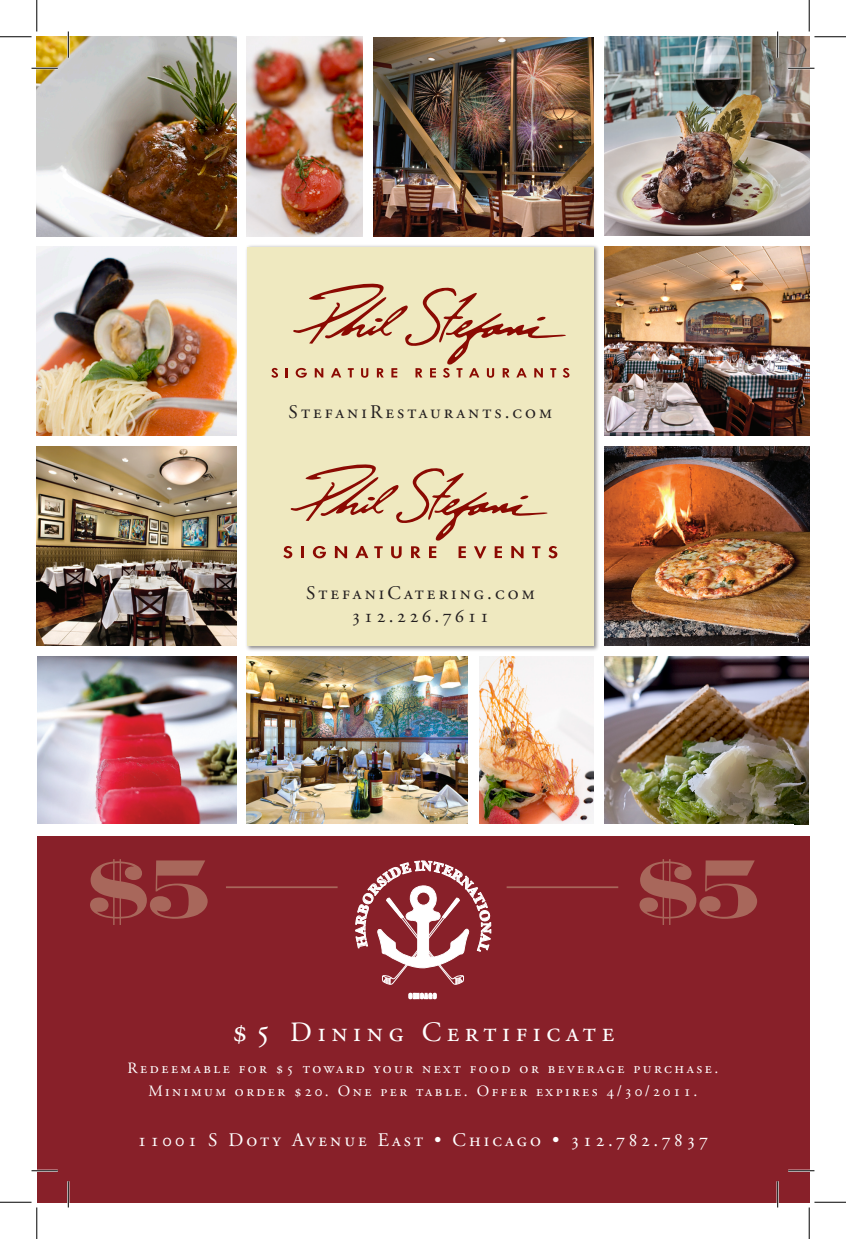
<style>
.page{position:relative;width:846px;height:1239px;background:#fff}
.page>*{position:absolute;margin:0;border:0;box-sizing:border-box;transform-origin:0 0}
.t1{font:700 84px "Engravers";color:#a8675b}
.t2{font:28px "Adobe Garamond Pro";letter-spacing:.2em;color:#fff}
.t3{font:19.25px "Adobe Garamond Pro";letter-spacing:.16em;color:#231f20}
.t4{font:19.25px "Adobe Garamond Pro";letter-spacing:.16em;color:#fff}
.t5{font:15.75px "Adobe Garamond Pro";letter-spacing:.16em;color:#fff}
.s1{font-size:33.25px}
</style>
<div class="page">
<div style="left:244px;top:244px;width:356px;height:408px;background:#231f20;opacity:.5"></div>
<div style="left:247px;top:247px;width:346px;height:399px;background:#efe9c0"></div>
<img style="left:37px;top:37px;width:199px;height:199px">
<img style="left:37px;top:247px;width:199px;height:189px">
<img style="left:37px;top:446px;width:199px;height:200px">
<img style="left:38px;top:656px;width:198px;height:168px">
<img style="left:247px;top:37px;width:115px;height:199px">
<img style="left:479px;top:656px;width:114px;height:168px">
<img style="left:373px;top:38px;width:220px;height:198px">
<img style="left:247px;top:656px;width:220px;height:168px">
<img style="left:604px;top:37px;width:204px;height:198px">
<img style="left:604px;top:247px;width:204px;height:189px">
<img style="left:604px;top:446px;width:204px;height:200px">
<img style="left:604px;top:656px;width:204px;height:168px">
<div style="left:37px;top:836px;width:771px;height:366px;background:#882029"></div>
<svg style="left:271px;top:368px;width:7px;height:10px"></svg>
<svg style="left:286px;top:283px;width:283px;height:95px"></svg>
<svg style="left:283px;top:464px;width:274px;height:94px"></svg>
<hr style="left:226px;top:886px;width:111px;height:2px;background:#a8675b">
<hr style="left:506px;top:886px;width:112px;height:2px;background:#a8675b">
<hr style="left:32px;top:67px;width:26px;height:2px;background:#fff">
<hr style="left:788px;top:67px;width:26px;height:2px;background:#fff">
<hr style="left:32px;top:1170px;width:26px;height:2px;background:#fff">
<hr style="left:788px;top:1170px;width:26px;height:2px;background:#fff">
<hr style="left:67px;top:32px;width:2px;height:26px;background:#fff">
<hr style="left:67px;top:1181px;width:2px;height:27px;background:#fff">
<hr style="left:776px;top:32px;width:2px;height:26px;background:#fff">
<hr style="left:776px;top:1181px;width:2px;height:27px;background:#fff">
<svg style="left:32px;top:68px;width:26px;height:1px"></svg>
<svg style="left:788px;top:68px;width:26px;height:1px"></svg>
<svg style="left:32px;top:1170px;width:26px;height:1px"></svg>
<svg style="left:788px;top:1170px;width:26px;height:1px"></svg>
<svg style="left:68px;top:32px;width:1px;height:26px"></svg>
<svg style="left:68px;top:1181px;width:1px;height:27px"></svg>
<svg style="left:777px;top:32px;width:1px;height:26px"></svg>
<svg style="left:777px;top:1181px;width:1px;height:27px"></svg>
<hr style="left:0;top:36px;width:32px;height:1px;background:#000">
<hr style="left:814px;top:36px;width:31px;height:1px;background:#000">
<hr style="left:0;top:1202px;width:32px;height:1px;background:#000">
<hr style="left:814px;top:1202px;width:31px;height:1px;background:#000">
<hr style="left:36px;top:0;width:1px;height:32px;background:#000">
<hr style="left:36px;top:1208px;width:1px;height:31px;background:#000">
<hr style="left:808px;top:0;width:1px;height:32px;background:#000">
<hr style="left:808px;top:1208px;width:1px;height:31px;background:#000">
<svg style="left:355px;top:860px;width:136px;height:140px"></svg>
<p class="t3" style="left:288px;top:400px;width:265px">StefaniRestaurants.com</p>
<p class="t3" style="left:306px;top:582px;width:230px">StefaniCatering.com</p>
<p class="t3" style="left:351px;top:605px;width:139px">312.226.7611</p>
<h1 class="t1" style="left:88px;top:839px;width:122px">$5</h1>
<h1 class="t1" style="left:637px;top:839px;width:122px">$5</h1>
<p class="t2" style="left:232px;top:1016px;width:384px"><span class="s1">$5</span> Dining Certificate</p>
<p class="t5" style="left:128px;top:1058px;width:592px">Redeemable for $5 toward your next food or beverage purchase.</p>
<p class="t5" style="left:148px;top:1081px;width:550px">Minimum order $20. One per table. Offer expires 4/30/2011.</p>
<p class="t4" style="left:137px;top:1129px;width:572px">11001 S Doty Avenue East • Chicago • 312.782.7837</p>
</div>
